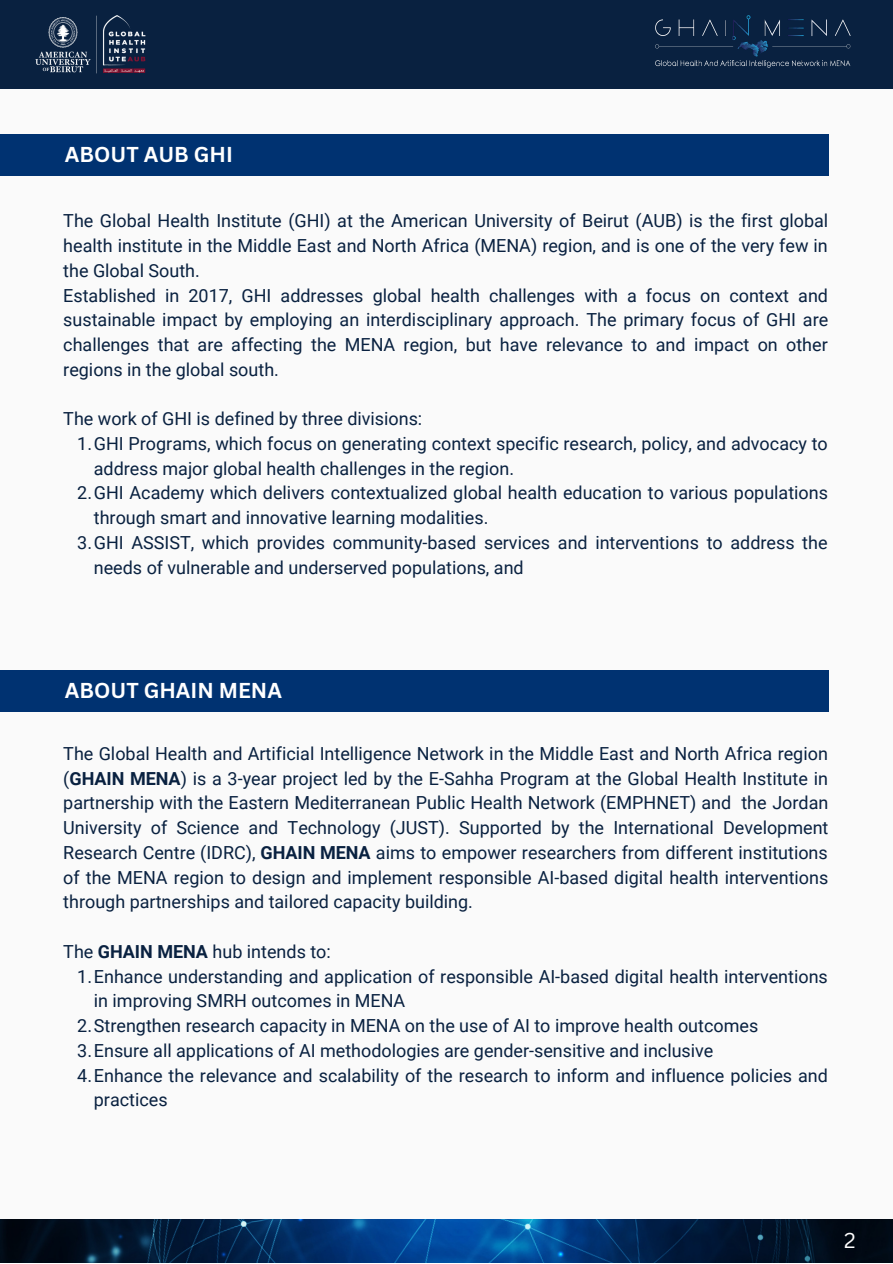
<style>
.page{position:relative;width:893px;height:1264px;background:#fff}
.page>*{position:absolute;margin:0;border:0;box-sizing:border-box;transform-origin:0 0}
.t1{font:700 21px "Canva Sans";color:#fff}
.t2{font:21px "Canva Sans";color:#fff}
.t3{font:18px/24.8px "Roboto";color:#092140}
.s1{font-weight:700}
</style>
<div class="page">
<div style="left:0;top:0;width:892px;height:1262px;background:#fafafa"></div>
<div style="left:0;top:0;width:892px;height:89px;background:#092140"></div>
<img style="left:35px;top:15px;width:111px;height:59px">
<img style="left:655px;top:15px;width:196px;height:53px">
<img style="left:0;top:1219px;width:892px;height:43px">
<div style="left:0;top:134px;width:828px;height:42px;background:#003271"></div>
<div style="left:0;top:670px;width:828px;height:42px;background:#003271"></div>
<p class="t1" style="left:65px;top:140px;width:169px">ABOUT AUB GHI</p>
<p class="t3" style="left:63px;top:209px;width:766px;text-align:justify">The Global Health Institute (GHI) at the American University of Beirut (AUB) is the first global health institute in the Middle East and North Africa (MENA) region, and is one of the very few in the Global South.</p>
<p class="t3" style="left:63px;top:283px;width:766px;text-align:justify">Established in 2017, GHI addresses global health challenges with a focus on context and sustainable impact by employing an interdisciplinary approach. The primary focus of GHI are challenges that are affecting the MENA region, but have relevance to and impact on other regions in the global south.</p>
<p class="t3" style="left:63px;top:406px;width:360px">The work of GHI is defined by three divisions:</p>
<p class="t3" style="left:94px;top:431px;width:735px;text-indent:-17px">1.GHI Programs, which focus on generating context specific research, policy, and advocacy to address major global health challenges in the region.</p>
<p class="t3" style="left:94px;top:481px;width:735px;text-indent:-17px">2.GHI Academy which delivers contextualized global health education to various populations through smart and innovative learning modalities.</p>
<p class="t3" style="left:94px;top:530px;width:735px;text-indent:-17px">3.GHI ASSIST, which provides community-based services and interventions to address the needs of vulnerable and underserved populations, and</p>
<p class="t1" style="left:65px;top:675px;width:218px">ABOUT GHAIN MENA</p>
<p class="t3" style="left:63px;top:741px;width:766px;text-align:justify">The Global Health and Artificial Intelligence Network in the Middle East and North Africa region (<span class="s1">GHAIN MENA</span>) is a 3-year project led by the E-Sahha Program at the Global Health Institute in partnership with the Eastern Mediterranean Public Health Network (EMPHNET) and the Jordan University of Science and Technology (JUST). Supported by the International Development Research Centre (IDRC), <span class="s1">GHAIN MENA</span> aims to empower researchers from different institutions of the MENA region to design and implement responsible AI-based digital health interventions through partnerships and tailored capacity building.</p>
<p class="t3" style="left:63px;top:939px;width:269px">The <span class="s1">GHAIN MENA</span> hub intends to:</p>
<p class="t3" style="left:94px;top:964px;width:735px;text-indent:-17px">1.Enhance understanding and application of responsible AI-based digital health interventions in improving SMRH outcomes in MENA</p>
<p class="t3" style="left:77px;top:1013px;width:682px">2.Strengthen research capacity in MENA on the use of AI to improve health outcomes</p>
<p class="t3" style="left:77px;top:1038px;width:637px">3.Ensure all applications of AI methodologies are gender-sensitive and inclusive</p>
<p class="t3" style="left:94px;top:1062px;width:735px;text-indent:-17px">4.Enhance the relevance and scalability of the research to inform and influence policies and practices</p>
<p class="t2" style="left:844px;top:1225px;width:13px">2</p>
</div>
